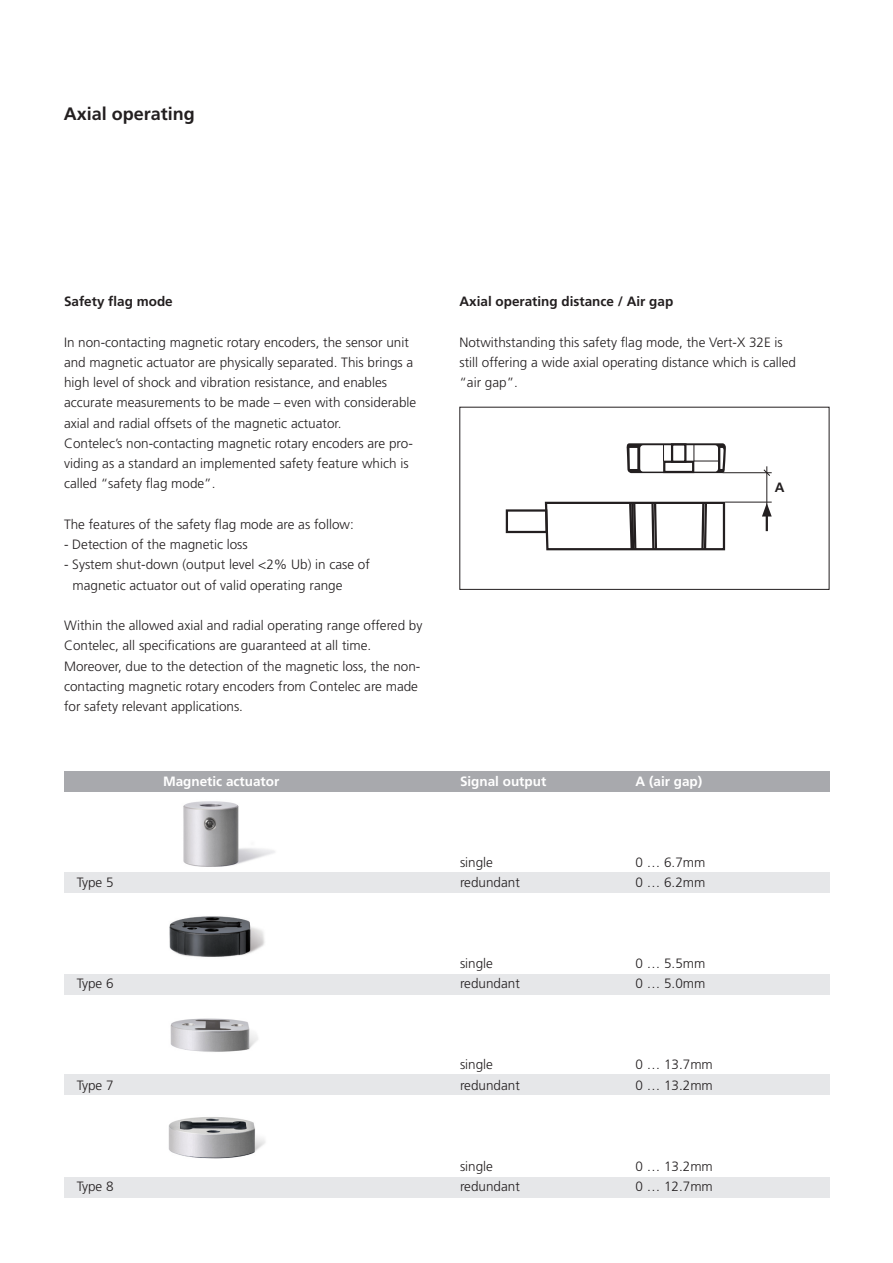
<style>
.page{position:relative;width:893px;height:1263px;background:#fff}
.page>*{position:absolute;margin:0;border:0;box-sizing:border-box;transform-origin:0 0}
.fliesstext{font:700 18px "Frutiger";color:#231f20}
.fliesstext_tab{font:300 13.5px/20.2px "Frutiger";color:#231f20}
.fliesstext_tab-2{font:700 13.5px "Frutiger";color:#231f20}
.fliesstext_tab-3{font:700 13.5px "Frutiger";color:#fff}
.fliesstext-2{font:700 13.5px "Frutiger";color:#231f20}
</style>
<div class="page">
<div style="left:64px;top:1177px;width:765px;height:20px;background:#e6e7e9"></div>
<div style="left:459px;top:407px;width:370px;height:183px;border:1px solid #231f20"></div>
<div style="left:64px;top:771px;width:765px;height:21px;background:#a8a9ad"></div>
<div style="left:64px;top:872px;width:765px;height:21px;background:#e6e7e9"></div>
<div style="left:64px;top:974px;width:765px;height:20px;background:#e6e7e9"></div>
<div style="left:64px;top:1074px;width:765px;height:21px;background:#e6e7e9"></div>
<div style="left:506px;top:509px;width:42px;height:24px;border:2px solid #231f20"></div>
<hr style="left:725px;top:502px;width:47px;height:1px;background:#231f20">
<hr style="left:722px;top:472px;width:50px;height:1px;background:#231f20">
<hr style="left:766px;top:466px;width:1px;height:42px;background:#231f20">
<svg style="left:762px;top:503px;width:10px;height:28px"></svg>
<svg style="left:763px;top:469px;width:8px;height:8px"></svg>
<svg style="left:544px;top:501px;width:182px;height:50px"></svg>
<svg style="left:626px;top:443px;width:100px;height:30px"></svg>
<img style="left:183px;top:801px;width:92px;height:66px">
<img style="left:169px;top:916px;width:96px;height:41px">
<img style="left:170px;top:1018px;width:88px;height:34px">
<img style="left:168px;top:1117px;width:97px;height:42px">
<p class="fliesstext" style="left:64px;top:103px;width:133px">Axial operating</p>
<p class="fliesstext_tab-2" style="left:64px;top:294px;width:110px">Safety flag mode</p>
<p class="fliesstext_tab" style="left:64px;top:332px;width:354px">In non-contacting magnetic rotary encoders, the sensor unit and magnetic actuator are physically separated. This brings a high level of shock and vibration resistance, and enables accurate measurements to be made – even with considerable axial and radial offsets of the magnetic actuator.</p>
<p class="fliesstext_tab" style="left:64px;top:433px;width:350px">Contelec’s non-contacting magnetic rotary encoders are pro&shy;viding as a standard an implemented safety feature which is called “safety flag mode”.</p>
<p class="fliesstext_tab" style="left:64px;top:514px;width:291px">The features of the safety flag mode are as follow:</p>
<p class="fliesstext_tab" style="left:64px;top:535px;width:185px">- Detection of the magnetic loss</p>
<p class="fliesstext_tab" style="left:73px;top:555px;width:299px;text-indent:-9px">- System shut-down (output level &lt;2% Ub) in case of magnetic actuator out of valid operating range</p>
<p class="fliesstext_tab" style="left:64px;top:616px;width:360px">Within the allowed axial and radial operating range offered by<br>Contelec, all specifications are guaranteed at all time.</p>
<p class="fliesstext_tab" style="left:64px;top:656px;width:358px">Moreover, due to the detection of the magnetic loss, the non&shy;contacting magnetic rotary encoders from Contelec are made for safety relevant applications.</p>
<p class="fliesstext_tab-2" style="left:459px;top:294px;width:215px">Axial operating distance / Air gap</p>
<p class="fliesstext_tab" style="left:459px;top:332px;width:338px">Notwithstanding this safety flag mode, the Vert-X 32E is still offering a wide axial operating distance which is called</p>
<p class="fliesstext_tab" style="left:459px;top:373px;width:60px">“air gap”.</p>
<p class="fliesstext-2" style="left:775px;top:480px;width:11px">A</p>
<p class="fliesstext_tab-3" style="left:163px;top:773px;width:118px">Magnetic actuator</p>
<p class="fliesstext_tab-3" style="left:460px;top:773px;width:88px">Signal output</p>
<p class="fliesstext_tab-3" style="left:636px;top:773px;width:68px">A (air gap)</p>
<p class="fliesstext_tab" style="left:460px;top:852px;width:35px">single</p>
<p class="fliesstext_tab" style="left:636px;top:852px;width:71px">0 … 6.7mm</p>
<p class="fliesstext_tab" style="left:77px;top:872px;width:38px">Type 5</p>
<p class="fliesstext_tab" style="left:460px;top:872px;width:61px">redundant</p>
<p class="fliesstext_tab" style="left:636px;top:872px;width:71px">0 … 6.2mm</p>
<p class="fliesstext_tab" style="left:460px;top:953px;width:35px">single</p>
<p class="fliesstext_tab" style="left:636px;top:953px;width:71px">0 … 5.5mm</p>
<p class="fliesstext_tab" style="left:77px;top:974px;width:38px">Type 6</p>
<p class="fliesstext_tab" style="left:460px;top:974px;width:61px">redundant</p>
<p class="fliesstext_tab" style="left:636px;top:974px;width:71px">0 … 5.0mm</p>
<p class="fliesstext_tab" style="left:460px;top:1055px;width:35px">single</p>
<p class="fliesstext_tab" style="left:636px;top:1055px;width:79px">0 … 13.7mm</p>
<p class="fliesstext_tab" style="left:77px;top:1075px;width:38px">Type 7</p>
<p class="fliesstext_tab" style="left:460px;top:1075px;width:61px">redundant</p>
<p class="fliesstext_tab" style="left:636px;top:1075px;width:79px">0 … 13.2mm</p>
<p class="fliesstext_tab" style="left:460px;top:1156px;width:35px">single</p>
<p class="fliesstext_tab" style="left:636px;top:1156px;width:79px">0 … 13.2mm</p>
<p class="fliesstext_tab" style="left:77px;top:1176px;width:38px">Type 8</p>
<p class="fliesstext_tab" style="left:460px;top:1176px;width:61px">redundant</p>
<p class="fliesstext_tab" style="left:636px;top:1176px;width:79px">0 … 12.7mm</p>
</div>
